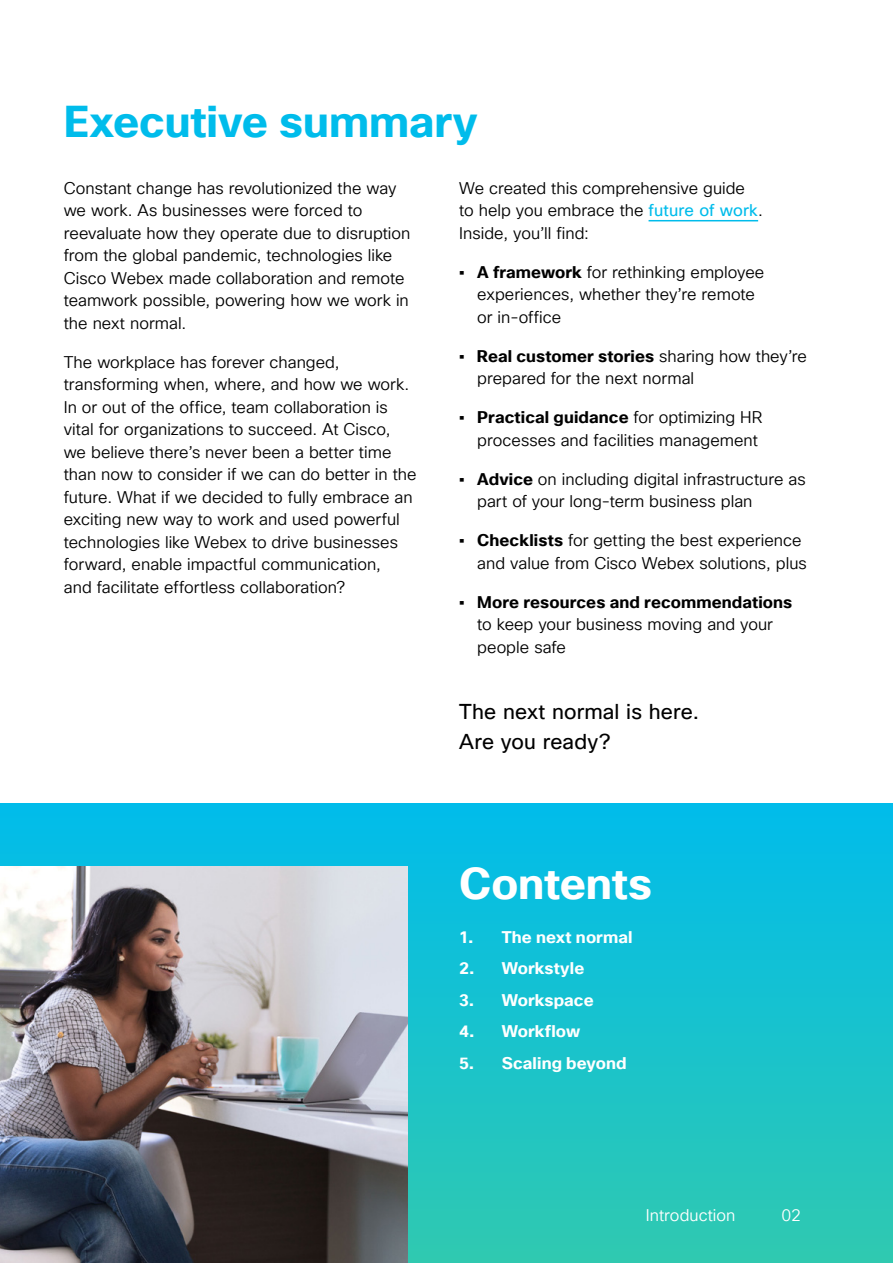
<style>
.page{position:relative;width:893px;height:1263px;background:#fff}
.page>*{position:absolute;margin:0;border:0;box-sizing:border-box;transform-origin:0 0}
.t1{font:700 43.5px "Cisco Sans TT";color:#00bceb}
.t2{font:700 43.5px "Cisco Sans TT";letter-spacing:-.005em;color:#fff}
.t3{font:21px/30px "Cisco Sans TT";letter-spacing:.01em;color:#000}
.t4{font:16.5px/22.5px "Cisco Sans TT Light";color:#000}
.t5{font:700 16.5px "Cisco Sans TT";letter-spacing:.005em;color:#000}
.t6{font:700 16.5px "Cisco Sans TT";letter-spacing:.005em;color:#fff}
.t7{font:16.5px "Cisco Sans TT Light";color:#fff}
.s1{font-family:"Cisco Sans TT";color:#00bceb}
.s2{font-family:"Cisco Sans TT";font-weight:700}
.s3{font-family:"Cisco Sans TT Light";font-weight:400}
</style>
<div class="page">
<hr style="left:649px;top:220px;width:109px;height:1px;background:#00bceb">
<div style="left:0;top:803px;width:893px;height:460px;background:linear-gradient(to bottom,#00bceb,#30c9b0)"></div>
<img style="left:0;top:867px;width:407px;height:396px">
<h1 class="t1" style="left:64px;top:92px;width:415px">Executive summary</h1>
<p class="t4" style="left:64px;top:177px;width:348px">Constant change has revolutionized the way we work. As businesses were forced to reevaluate how they operate due to disruption from the global pandemic, technologies like Cisco Webex made collaboration and remote teamwork possible, powering how we work in the next normal.</p>
<p class="t4" style="left:64px;top:351px;width:354px">The workplace has forever changed, transforming when, where, and how we work.<br>In or out of the office, team collaboration is vital for organizations to succeed. At Cisco, we believe there’s never been a better time than now to consider if we can do better in the future. What if we decided to fully embrace an exciting new way to work and used powerful technologies like Webex to drive businesses forward, enable impactful communication,<br>and facilitate effortless collaboration?</p>
<p class="t4" style="left:459px;top:177px;width:305px">We created this comprehensive guide to help you embrace the <span class="s1">future of work</span>.<br>Inside, you’ll find:</p>
<p class="t4" style="left:477px;top:261px;width:289px;text-indent:-18px"><span class="s2">• A framework</span> for rethinking employee experiences, whether they’re remote or in-office</p>
<p class="t5" style="left:459px;top:345px;width:349px">• Real customer stories <span class="s3">sharing how they’re</span></p>
<p class="t4" style="left:477px;top:368px;width:218px">prepared for the next normal</p>
<p class="t5" style="left:459px;top:406px;width:305px">• Practical guidance <span class="s3">for optimizing HR</span></p>
<p class="t4" style="left:477px;top:429px;width:282px">processes and facilities management</p>
<p class="t4" style="left:477px;top:468px;width:330px;text-indent:-18px"><span class="s2">• Advice</span> on including digital infrastructure as part of your long-term business plan</p>
<p class="t4" style="left:477px;top:530px;width:331px;text-indent:-18px"><span class="s2">• Checklists</span> for getting the best experience and value from Cisco Webex solutions, plus</p>
<p class="t5" style="left:459px;top:591px;width:335px">• More resources and recommendations</p>
<p class="t4" style="left:477px;top:614px;width:297px">to keep your business moving and your people safe</p>
<p class="t3" style="left:459px;top:697px;width:241px">The next normal is here.<br>Are you ready?</p>
<h1 class="t2" style="left:459px;top:854px;width:194px">Contents</h1>
<p class="t6" style="left:459px;top:926px;width:175px">1. The next normal</p>
<p class="t6" style="left:459px;top:957px;width:127px">2. Workstyle</p>
<p class="t6" style="left:459px;top:989px;width:136px">3. Workspace</p>
<p class="t6" style="left:459px;top:1020px;width:122px">4. Workflow</p>
<p class="t6" style="left:459px;top:1052px;width:169px">5. Scaling beyond</p>
<p class="t7" style="left:646px;top:1204px;width:91px">Introduction</p>
<p class="t7" style="left:782px;top:1204px;width:21px">02</p>
</div>
